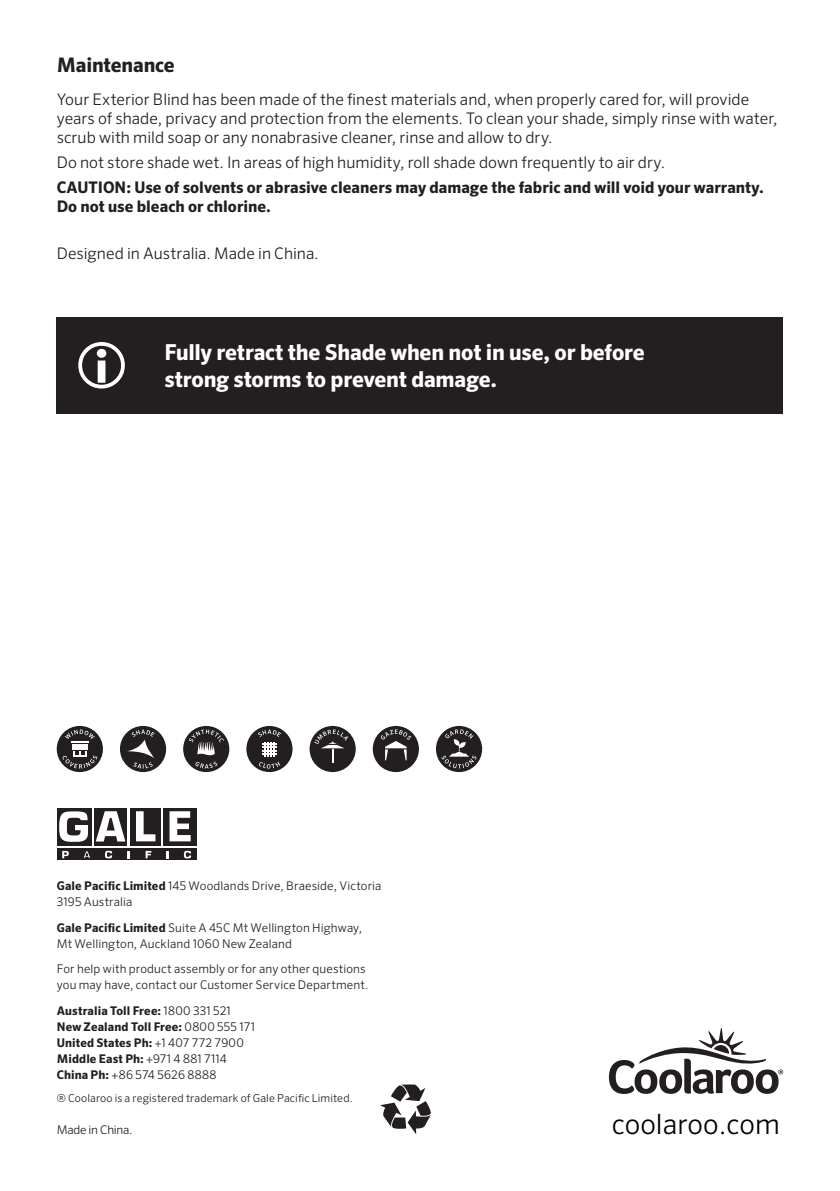
<style>
.page{position:relative;width:840px;height:1191px;background:#fff}
.page>*{position:absolute;margin:0;border:0;box-sizing:border-box;transform-origin:0 0}
.t1{font:300 28px "Sero Pro";color:#000}
.Headers{font:700 22px/27px "Sero Pro";letter-spacing:-.01em;color:#fff}
.Headers-2{font:700 20px "Sero Pro";letter-spacing:-.005em;color:#231f20}
.Copy{font:300 16px/19px "Sero Pro";color:#231f20}
.Copy-2{font:700 16px/19px "Sero Pro";letter-spacing:.005em;color:#231f20}
.t2{font:300 12px/16px "Sero Pro";letter-spacing:.01em;color:#231f20}
.t3{font:700 12px/16px "Sero Pro";letter-spacing:.01em;color:#231f20}
.t4{font:300 12px "Sero Pro";letter-spacing:-.02em;color:#231f20}
.t5{font:300 11px "Sero Pro";letter-spacing:.01em;color:#231f20}
.s1{font-weight:700}
.s2{font-weight:300}
</style>
<div class="page">
<svg style="left:435px;top:726px;width:47px;height:46px"></svg>
<svg style="left:441px;top:729px;width:35px;height:39px"></svg>
<div style="left:183px;top:726px;width:46px;height:46px;background:#231f20;border-radius:50%"></div>
<svg style="left:189px;top:729px;width:34px;height:39px"></svg>
<div style="left:246px;top:726px;width:46px;height:46px;background:#231f20;border-radius:50%"></div>
<svg style="left:258px;top:729px;width:23px;height:39px"></svg>
<div style="left:372px;top:726px;width:46px;height:46px;background:#231f20;border-radius:50%"></div>
<svg style="left:380px;top:729px;width:31px;height:31px"></svg>
<div style="left:309px;top:726px;width:46px;height:46px;background:#231f20;border-radius:50%"></div>
<svg style="left:314px;top:729px;width:34px;height:33px"></svg>
<div style="left:120px;top:726px;width:46px;height:46px;background:#231f20;border-radius:50%"></div>
<svg style="left:127px;top:729px;width:28px;height:39px"></svg>
<div style="left:57px;top:726px;width:46px;height:46px;background:#231f20;border-radius:50%"></div>
<svg style="left:62px;top:751px;width:35px;height:17px"></svg>
<div style="left:72px;top:744px;width:15px;height:6px;background:#fff"></div>
<svg style="left:65px;top:729px;width:30px;height:14px"></svg>
<div style="left:164px;top:808px;width:33px;height:37px;background:#231f20"></div>
<div style="left:130px;top:808px;width:30px;height:37px;background:#231f20"></div>
<div style="left:94px;top:808px;width:33px;height:37px;background:#231f20"></div>
<div style="left:57px;top:808px;width:34px;height:37px;background:#231f20"></div>
<div style="left:57px;top:848px;width:140px;height:12px;background:#231f20"></div>
<svg style="left:59px;top:811px;width:29px;height:31px"></svg>
<svg style="left:96px;top:811px;width:29px;height:30px"></svg>
<svg style="left:136px;top:811px;width:19px;height:30px"></svg>
<svg style="left:169px;top:811px;width:21px;height:30px"></svg>
<svg style="left:83px;top:851px;width:7px;height:7px"></svg>
<svg style="left:128px;top:851px;width:2px;height:7px"></svg>
<svg style="left:145px;top:851px;width:6px;height:7px"></svg>
<svg style="left:166px;top:851px;width:2px;height:7px"></svg>
<svg style="left:105px;top:850px;width:7px;height:8px"></svg>
<svg style="left:184px;top:850px;width:7px;height:8px"></svg>
<svg style="left:62px;top:851px;width:7px;height:7px"></svg>
<svg style="left:380px;top:1084px;width:51px;height:50px"></svg>
<svg style="left:608px;top:1028px;width:174px;height:66px"></svg>
<div style="left:57px;top:317px;width:725px;height:96px;background:#231f20"></div>
<svg style="left:78px;top:342px;width:47px;height:46px"></svg>
<p class="Headers-2" style="left:57px;top:53px;width:120px">Maintenance</p>
<p class="Copy" style="left:57px;top:90px;width:722px">Your Exterior Blind has been made of the finest materials and, when properly cared for, will provide years of shade, privacy and protection from the elements. To clean your shade, simply rinse with water, scrub with mild soap or any nonabrasive cleaner, rinse and allow to dry.</p>
<p class="Copy" style="left:57px;top:153px;width:609px">Do not store shade wet. In areas of high humidity, roll shade down frequently to air dry.</p>
<p class="Copy-2" style="left:57px;top:178px;width:708px">CAUTION: Use of solvents or abrasive cleaners may damage the fabric and will void your warranty.<br>Do not use bleach or chlorine.</p>
<p class="Copy" style="left:57px;top:244px;width:263px">Designed in Australia. Made in China.</p>
<p class="Headers" style="left:164px;top:339px;width:481px">Fully retract the Shade when not in use, or before strong storms to prevent damage.</p>
<p class="t2" style="left:57px;top:877px;width:326px"><span class="s1">Gale Pacific Limited</span> 145 Woodlands Drive, Braeside, Victoria<br>3195 Australia</p>
<p class="t2" style="left:57px;top:919px;width:307px"><span class="s1">Gale Pacific Limited</span> Suite A 45C Mt Wellington Highway,<br>Mt Wellington, Auckland 1060 New Zealand</p>
<p class="t2" style="left:57px;top:961px;width:313px">For help with product assembly or for any other questions you may have, contact our Customer Service Department.</p>
<p class="t3" style="left:57px;top:1003px;width:199px">Australia Toll Free: <span class="s2">1800 331 521<br></span>New Zealand Toll Free: <span class="s2">0800 555 171<br></span>United States Ph: <span class="s2">+1 407 772 7900<br></span>Middle East Ph: <span class="s2">+971 4 881 7114<br></span>China Ph: <span class="s2">+86 574 5626 8888</span></p>
<p class="t5" style="left:57px;top:1092px;width:297px">® Coolaroo is a registered trademark of Gale Pacific Limited.</p>
<p class="t4" style="left:57px;top:1122px;width:77px">Made in China.</p>
<h1 class="t1" style="left:611px;top:1107px;width:169px">coolaroo.com</h1>
</div>
